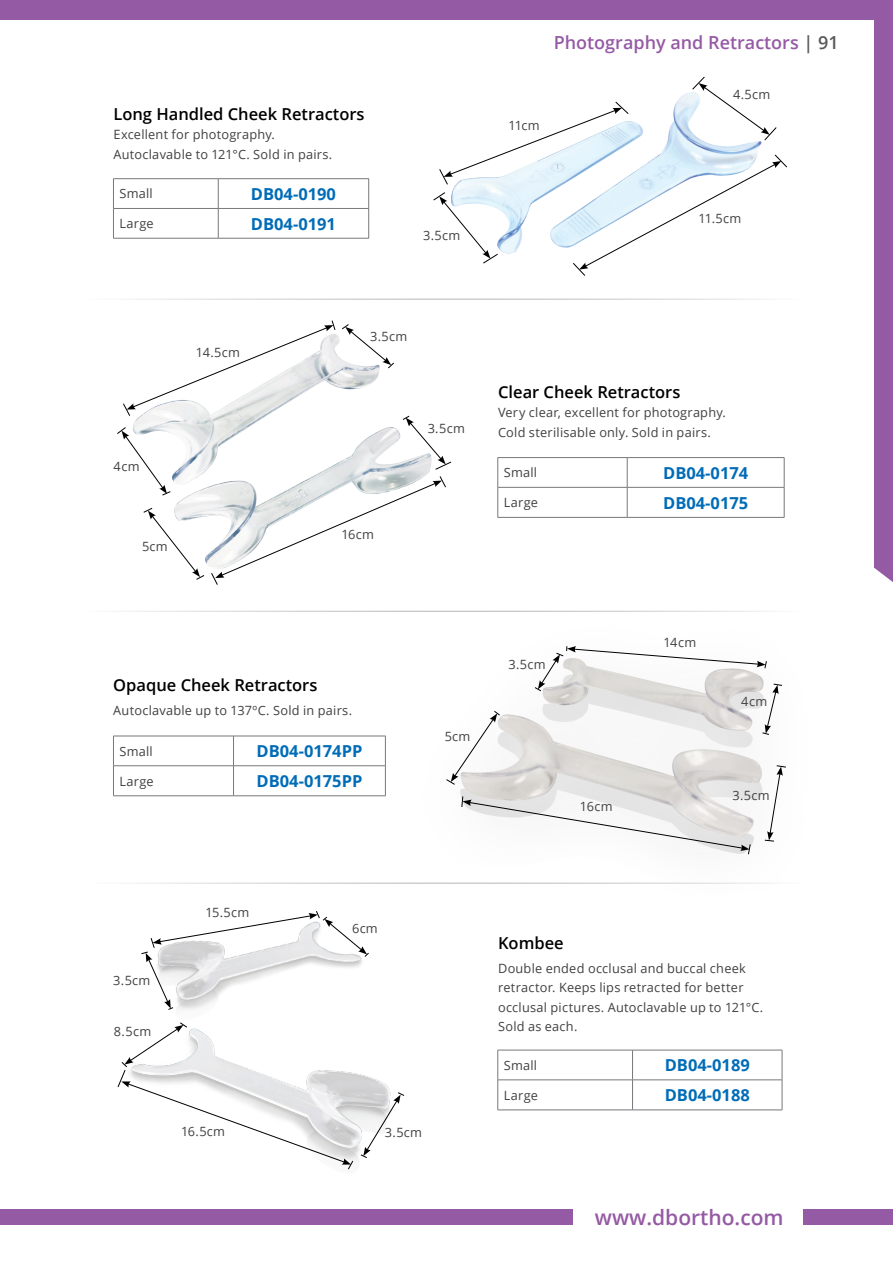
<style>
.page{position:relative;width:893px;height:1263px;background:#fff}
.page>*{position:absolute;margin:0;border:0;box-sizing:border-box;transform-origin:0 0}
.t1{font:600 21px "Open Sans";color:#955aa4}
.t2{font:600 18px "Open Sans";color:#955aa4}
.t3{font:700 16.5px "Open Sans";color:#006cb7}
.t4{font:600 16.5px "Open Sans";color:#000}
.t5{font:12.75px/19.5px "Open Sans";letter-spacing:.02em;color:#414042}
.s1{color:#58595b}
</style>
<div class="page">
<div style="left:0;top:1209px;width:573px;height:15px;background:#955aa4"></div>
<div style="left:803px;top:1209px;width:90px;height:15px;background:#955aa4"></div>
<div style="left:0;top:0;width:893px;height:20px;background:#955aa4"></div>
<div style="left:874px;top:0;width:19px;height:567px;background:#955aa4"></div>
<svg style="left:874px;top:567px;width:19px;height:15px"></svg>
<svg style="left:433px;top:77px;width:354px;height:199px"></svg>
<hr style="left:113px;top:178px;width:105px;height:1px;background:#77787b">
<hr style="left:218px;top:178px;width:151px;height:1px;background:#77787b">
<hr style="left:113px;top:208px;width:105px;height:1px;background:#77787b">
<svg style="left:113px;top:179px;width:1px;height:59px"></svg>
<hr style="left:218px;top:208px;width:151px;height:1px;background:#77787b">
<svg style="left:218px;top:179px;width:1px;height:59px"></svg>
<svg style="left:368px;top:179px;width:1px;height:59px"></svg>
<hr style="left:113px;top:238px;width:105px;height:1px;background:#77787b">
<hr style="left:218px;top:238px;width:151px;height:1px;background:#77787b">
<img style="left:133px;top:334px;width:247px;height:95px">
<svg style="left:123px;top:320px;width:212px;height:96px"></svg>
<svg style="left:117px;top:427px;width:54px;height:68px"></svg>
<svg style="left:342px;top:324px;width:52px;height:44px"></svg>
<img style="left:172px;top:427px;width:258px;height:140px">
<svg style="left:211px;top:476px;width:235px;height:109px"></svg>
<svg style="left:143px;top:508px;width:61px;height:72px"></svg>
<svg style="left:403px;top:416px;width:48px;height:54px"></svg>
<hr style="left:498px;top:457px;width:129px;height:1px;background:#77787b">
<svg style="left:497px;top:458px;width:1px;height:29px"></svg>
<hr style="left:627px;top:457px;width:157px;height:1px;background:#77787b">
<svg style="left:627px;top:458px;width:1px;height:29px"></svg>
<svg style="left:784px;top:458px;width:1px;height:29px"></svg>
<hr style="left:498px;top:487px;width:129px;height:1px;background:#77787b">
<hr style="left:497px;top:487px;width:1px;height:30px;background:#77787b">
<hr style="left:627px;top:487px;width:157px;height:1px;background:#77787b">
<hr style="left:627px;top:487px;width:1px;height:30px;background:#77787b">
<hr style="left:784px;top:487px;width:1px;height:30px;background:#77787b">
<hr style="left:498px;top:517px;width:129px;height:1px;background:#77787b">
<hr style="left:627px;top:517px;width:157px;height:1px;background:#77787b">
<hr style="left:113px;top:736px;width:121px;height:1px;background:#77787b">
<svg style="left:113px;top:736px;width:1px;height:29px"></svg>
<hr style="left:234px;top:736px;width:152px;height:1px;background:#77787b">
<svg style="left:233px;top:736px;width:1px;height:29px"></svg>
<svg style="left:385px;top:736px;width:1px;height:29px"></svg>
<hr style="left:113px;top:765px;width:121px;height:1px;background:#77787b">
<hr style="left:113px;top:766px;width:1px;height:30px;background:#77787b">
<hr style="left:234px;top:765px;width:152px;height:1px;background:#77787b">
<hr style="left:233px;top:766px;width:1px;height:30px;background:#77787b">
<hr style="left:385px;top:766px;width:1px;height:30px;background:#77787b">
<hr style="left:113px;top:795px;width:121px;height:1px;background:#77787b">
<hr style="left:234px;top:795px;width:152px;height:1px;background:#77787b">
<svg style="left:391px;top:550px;width:383px;height:333px"></svg>
<img style="left:460px;top:658px;width:305px;height:180px">
<svg style="left:535px;top:646px;width:247px;height:89px"></svg>
<svg style="left:446px;top:711px;width:54px;height:74px"></svg>
<svg style="left:764px;top:765px;width:22px;height:76px"></svg>
<svg style="left:461px;top:796px;width:290px;height:59px"></svg>
<hr style="left:89px;top:611px;width:714px;height:1px;background:#fff">
<hr style="left:498px;top:1050px;width:134px;height:1px;background:#77787b">
<hr style="left:497px;top:1050px;width:1px;height:30px;background:#77787b">
<hr style="left:632px;top:1050px;width:150px;height:1px;background:#77787b">
<hr style="left:632px;top:1050px;width:1px;height:30px;background:#77787b">
<hr style="left:782px;top:1050px;width:1px;height:30px;background:#77787b">
<hr style="left:498px;top:1079px;width:134px;height:1px;background:#77787b">
<hr style="left:497px;top:1080px;width:1px;height:30px;background:#77787b">
<hr style="left:632px;top:1079px;width:150px;height:1px;background:#77787b">
<hr style="left:632px;top:1080px;width:1px;height:30px;background:#77787b">
<hr style="left:782px;top:1080px;width:1px;height:30px;background:#77787b">
<hr style="left:498px;top:1110px;width:134px;height:1px;background:#77787b">
<hr style="left:632px;top:1110px;width:150px;height:1px;background:#77787b">
<svg style="left:141px;top:911px;width:228px;height:99px"></svg>
<img style="left:117px;top:1073px;width:273px;height:97px">
<svg style="left:360px;top:1092px;width:44px;height:66px"></svg>
<svg style="left:118px;top:1022px;width:235px;height:147px"></svg>
<p class="t4" style="left:113px;top:102px;width:253px">Long Handled Cheek Retractors</p>
<p class="t5" style="left:113px;top:124px;width:220px">Excellent for photography.<br>Autoclavable to 121°C. Sold in pairs.</p>
<p class="t5" style="left:119px;top:184px;width:35px">Small</p>
<p class="t3" style="left:251px;top:182px;width:87px">DB04-0190</p>
<p class="t5" style="left:119px;top:214px;width:36px">Large</p>
<p class="t3" style="left:251px;top:212px;width:87px">DB04-0191</p>
<p class="t5" style="left:423px;top:226px;width:39px">3.5cm</p>
<p class="t5" style="left:508px;top:115px;width:33px">11cm</p>
<h2 class="t2" style="left:554px;top:30px;width:286px">Photography and Retractors <span class="s1">| 91</span></h2>
<p class="t5" style="left:733px;top:84px;width:39px">4.5cm</p>
<p class="t5" style="left:698px;top:208px;width:44px">11.5cm</p>
<p class="t5" style="left:196px;top:342px;width:46px">14.5cm</p>
<p class="t5" style="left:114px;top:456px;width:27px">4cm</p>
<p class="t5" style="left:142px;top:536px;width:27px">5cm</p>
<p class="t5" style="left:370px;top:326px;width:39px">3.5cm</p>
<p class="t5" style="left:428px;top:418px;width:39px">3.5cm</p>
<p class="t5" style="left:341px;top:524px;width:34px">16cm</p>
<p class="t4" style="left:498px;top:380px;width:184px">Clear Cheek Retractors</p>
<p class="t5" style="left:498px;top:403px;width:229px">Very clear, excellent for photography.<br>Cold sterilisable only. Sold in pairs.</p>
<p class="t5" style="left:504px;top:463px;width:35px">Small</p>
<p class="t3" style="left:663px;top:461px;width:87px">DB04-0174</p>
<p class="t5" style="left:504px;top:492px;width:36px">Large</p>
<p class="t3" style="left:663px;top:491px;width:87px">DB04-0175</p>
<p class="t4" style="left:113px;top:673px;width:206px">Opaque Cheek Retractors</p>
<p class="t5" style="left:113px;top:700px;width:240px">Autoclavable up to 137ºC. Sold in pairs.</p>
<p class="t5" style="left:119px;top:741px;width:35px">Small</p>
<p class="t3" style="left:257px;top:739px;width:107px">DB04-0174PP</p>
<p class="t5" style="left:119px;top:771px;width:36px">Large</p>
<p class="t3" style="left:257px;top:769px;width:107px">DB04-0175PP</p>
<p class="t5" style="left:445px;top:727px;width:27px">5cm</p>
<p class="t5" style="left:509px;top:654px;width:39px">3.5cm</p>
<p class="t5" style="left:580px;top:796px;width:34px">16cm</p>
<p class="t5" style="left:663px;top:633px;width:34px">14cm</p>
<p class="t5" style="left:741px;top:691px;width:27px">4cm</p>
<p class="t5" style="left:732px;top:785px;width:39px">3.5cm</p>
<p class="t5" style="left:113px;top:971px;width:39px">3.5cm</p>
<p class="t5" style="left:114px;top:1021px;width:39px">8.5cm</p>
<p class="t5" style="left:206px;top:902px;width:45px">15.5cm</p>
<p class="t5" style="left:181px;top:1121px;width:46px">16.5cm</p>
<p class="t5" style="left:352px;top:918px;width:27px">6cm</p>
<p class="t5" style="left:385px;top:1122px;width:39px">3.5cm</p>
<p class="t4" style="left:498px;top:931px;width:67px">Kombee</p>
<p class="t5" style="left:498px;top:958px;width:267px">Double ended occlusal and buccal cheek retractor. Keeps lips retracted for better occlusal pictures. Autoclavable up to 121°C.<br>Sold as each.</p>
<p class="t5" style="left:504px;top:1055px;width:35px">Small</p>
<p class="t3" style="left:665px;top:1054px;width:87px">DB04-0189</p>
<p class="t5" style="left:504px;top:1085px;width:36px">Large</p>
<p class="t3" style="left:665px;top:1083px;width:87px">DB04-0188</p>
<h1 class="t1" style="left:595px;top:1202px;width:190px">www.dbortho.com</h1>
</div>
